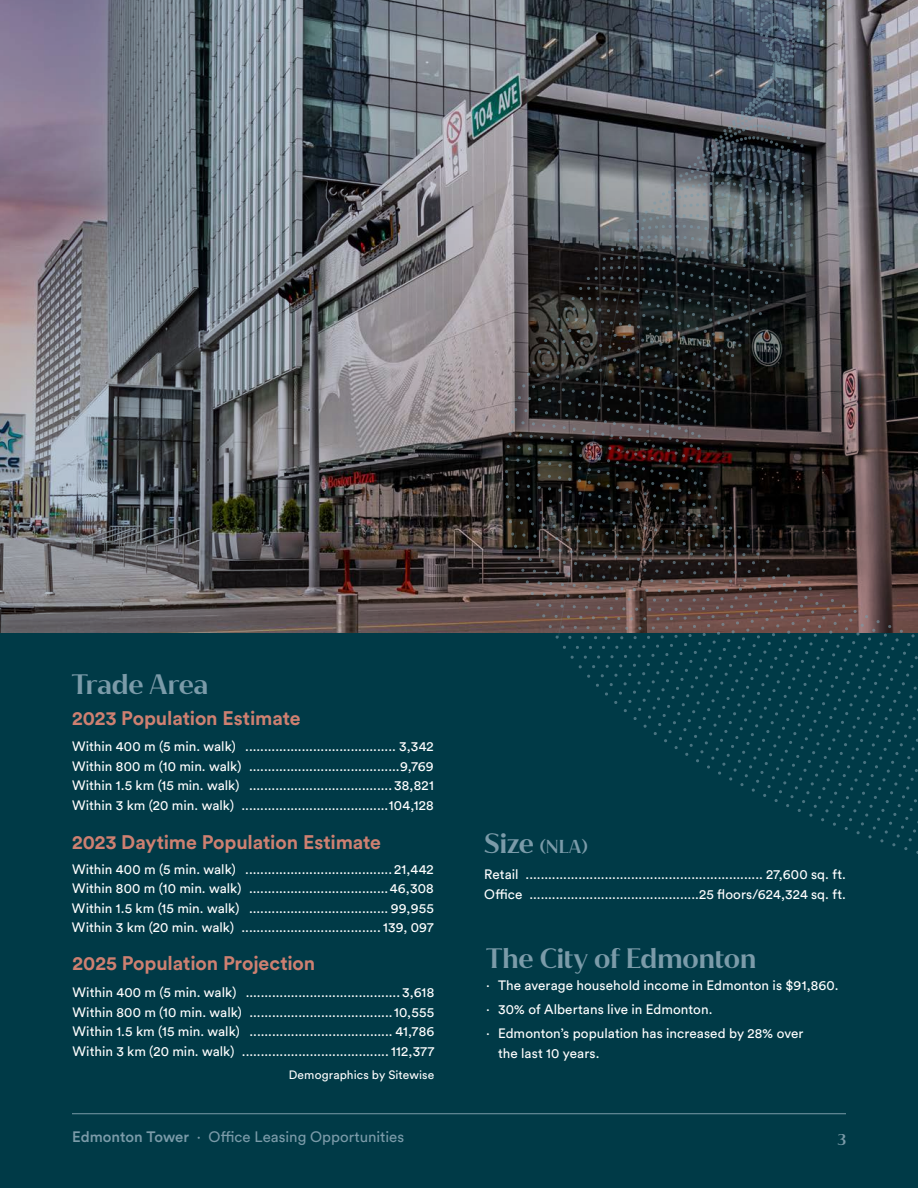
<style>
.page{position:relative;width:918px;height:1188px;background:#fff}
.page>*{position:absolute;margin:0;border:0;box-sizing:border-box;transform-origin:0 0}
.subhead{font:600 27px "Jazmin";letter-spacing:-.005em;color:#7b9ba9}
.body{font:700 19.5px "Circular Std";letter-spacing:-.005em;color:#ce8071}
.subhead-2{font:600 18px "Jazmin";color:#7b9ba9}
.t1{font:15px "Circular Std";color:#7b9ba9}
.t2{font:600 15px "Jazmin";color:#7b9ba9}
.body-2{font:13.5px/19.5px "Circular Std";letter-spacing:.005em;color:#fff}
.body-3{font:12px "Circular Std";letter-spacing:.01em;color:#fff}
.s1{font-size:27px}
.s2{font-weight:500}
</style>
<div class="page">
<img style="left:0;top:0;width:477px;height:634px">
<div style="left:0;top:634px;width:918px;height:554px;background:#003a47"></div>
<img style="left:477px;top:0;width:441px;height:718px">
<hr style="left:72px;top:1113px;width:774px;height:1px;background:#7b9ba9">
<p class="subhead" style="left:72px;top:668px;width:138px">Trade Area</p>
<p class="body" style="left:72px;top:706px;width:230px">2023 Population Estimate</p>
<p class="body-2" style="left:72px;top:737px;width:363px">Within 400 m (5 min. walk) ........................................ 3,342</p>
<p class="body-2" style="left:72px;top:756px;width:363px">Within 800 m (10 min. walk) ........................................9,769</p>
<p class="body-2" style="left:72px;top:776px;width:363px">Within 1.5 km (15 min. walk) ...................................... 38,821</p>
<p class="body-2" style="left:72px;top:795px;width:363px">Within 3 km (20 min. walk) .......................................104,128</p>
<p class="body" style="left:72px;top:829px;width:311px">2023 Daytime Population Estimate</p>
<p class="body-2" style="left:72px;top:859px;width:363px">Within 400 m (5 min. walk) ....................................... 21,442</p>
<p class="body-2" style="left:72px;top:879px;width:363px">Within 800 m (10 min. walk) .....................................46,308</p>
<p class="body-2" style="left:72px;top:898px;width:363px">Within 1.5 km (15 min. walk) ..................................... 99,955</p>
<p class="body-2" style="left:72px;top:918px;width:363px">Within 3 km (20 min. walk) ..................................... 139, 097</p>
<p class="body" style="left:72px;top:951px;width:244px">2025 Population Projection</p>
<p class="body-2" style="left:72px;top:983px;width:363px">Within 400 m (5 min. walk) ......................................... 3,618</p>
<p class="body-2" style="left:72px;top:1002px;width:363px">Within 800 m (10 min. walk) ......................................10,555</p>
<p class="body-2" style="left:72px;top:1022px;width:363px">Within 1.5 km (15 min. walk) ...................................... 41,786</p>
<p class="body-2" style="left:72px;top:1041px;width:363px">Within 3 km (20 min. walk) ....................................... 112,377</p>
<p class="body-3" style="left:289px;top:1067px;width:147px">Demographics by Sitewise</p>
<p class="subhead-2" style="left:484px;top:836px;width:105px"><span class="s1">Size</span> (NLA)</p>
<p class="body-2" style="left:484px;top:865px;width:363px">Retail ............................................................... 27,600 sq. ft.</p>
<p class="body-2" style="left:484px;top:884px;width:363px">Office .............................................25 floors/624,324 sq. ft.</p>
<p class="subhead" style="left:486px;top:942px;width:272px">The City of Edmonton</p>
<p class="body-2" style="left:486px;top:976px;width:354px">· The average household income in Edmonton is $91,860.</p>
<p class="body-2" style="left:486px;top:1000px;width:228px">· 30% of Albertans live in Edmonton.</p>
<p class="body-2" style="left:498px;top:1024px;width:307px;text-indent:-12px">· Edmonton’s population has increased by 28% over the last 10 years.</p>
<p class="t1" style="left:72px;top:1127px;width:334px"><span class="s2">Edmonton Tower</span> · Office Leasing Opportunities</p>
<p class="t2" style="left:837px;top:1130px;width:10px">3</p>
</div>
